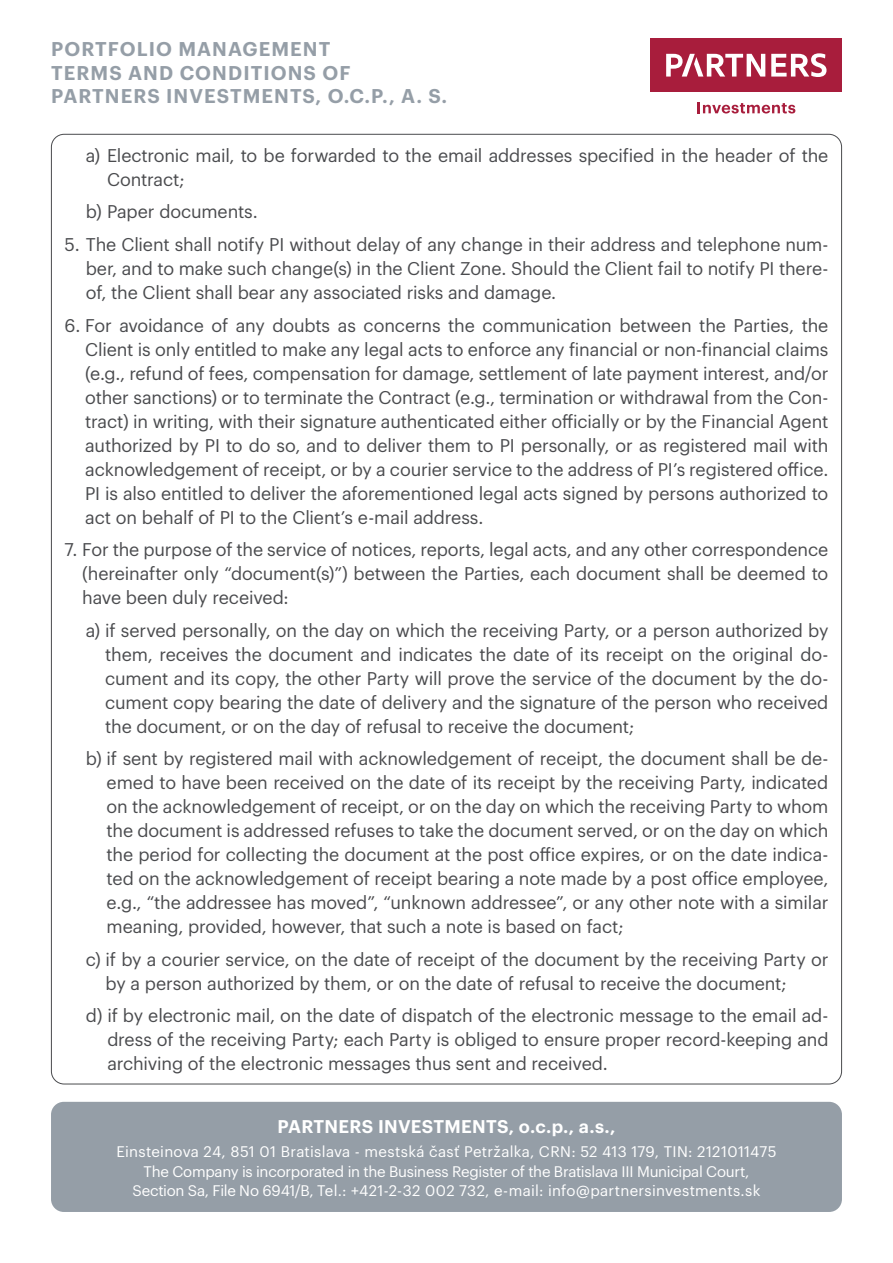
<style>
.page{position:relative;width:893px;height:1263px;background:#fff}
.page>*{position:absolute;margin:0;border:0;box-sizing:border-box;transform-origin:0 0}
.t1{font:600 19.5px/23.4px "Graphik";letter-spacing:.055em;color:#959ea7}
.t2{font:18px/24px "Graphik";letter-spacing:-.005em;color:#4a4b4e;text-align:justify}
.t3{font:600 18px "Graphik";letter-spacing:.01em;color:#fff}
.t4{font:15px/19.5px "Graphik";letter-spacing:.005em;color:#fff;text-align:center}
</style>
<div class="page">
<div style="left:51px;top:1102px;width:791px;height:110px;background:#959ea7;border-radius:13px"></div>
<div style="left:651px;top:38px;width:191px;height:54px;background:#a81d3c"></div>
<svg style="left:771px;top:53px;width:55px;height:24px"></svg>
<svg style="left:666px;top:54px;width:99px;height:23px"></svg>
<svg style="left:698px;top:102px;width:97px;height:11px"></svg>
<p class="t1" style="left:51px;top:36px;width:398px">PORTFOLIO MANAGEMENT<br>TERMS AND CONDITIONS OF<br>PARTNERS INVESTMENTS, O.C.P., A. S.</p>
<p class="t2" style="left:107px;top:142px;width:723px;text-indent:-21px">a) Electronic mail, to be forwarded to the email addresses specified in the header of the<br>Contract;</p>
<p class="t2" style="left:86px;top:198px;width:174px">b) Paper documents.</p>
<p class="t2" style="left:86px;top:231px;width:744px;text-indent:-21px">5. The Client shall notify PI without delay of any change in their address and telephone num&shy;ber, and to make such change(s) in the Client Zone. Should the Client fail to notify PI there&shy;of, the Client shall bear any associated risks and damage.</p>
<p class="t2" style="left:85px;top:311px;width:745px;text-indent:-21px">6. For avoidance of any doubts as concerns the communication between the Parties, the Client is only entitled to make any legal acts to enforce any financial or non-financial claims (e.g., refund of fees, compensation for damage, settlement of late payment interest, and/or other sanctions) or to terminate the Contract (e.g., termination or withdrawal from the Con&shy;tract) in writing, with their signature authenticated either officially or by the Financial Agent authorized by PI to do so, and to deliver them to PI personally, or as registered mail with acknowledgement of receipt, or by a courier service to the address of PI’s registered office.<br>PI is also entitled to deliver the aforementioned legal acts signed by persons authorized to act on behalf of PI to the Client’s e-mail address.</p>
<p class="t2" style="left:82px;top:536px;width:748px;text-indent:-18px">7. For the purpose of the service of notices, reports, legal acts, and any other correspondence (hereinafter only “document(s)”) between the Parties, each document shall be deemed to have been duly received:</p>
<p class="t2" style="left:105px;top:616px;width:725px;text-indent:-19px">a) if served personally, on the day on which the receiving Party, or a person authorized by them, receives the document and indicates the date of its receipt on the original do&shy;cument and its copy, the other Party will prove the service of the document by the do&shy;cument copy bearing the date of delivery and the signature of the person who received the document, or on the day of refusal to receive the document;</p>
<p class="t2" style="left:107px;top:745px;width:723px;text-indent:-21px">b) if sent by registered mail with acknowledgement of receipt, the document shall be de&shy;emed to have been received on the date of its receipt by the receiving Party, indicated on the acknowledgement of receipt, or on the day on which the receiving Party to whom the document is addressed refuses to take the document served, or on the day on which the period for collecting the document at the post office expires, or on the date indica&shy;ted on the acknowledgement of receipt bearing a note made by a post office employee, e.g., “the addressee has moved”, “unknown addressee”, or any other note with a similar meaning, provided, however, that such a note is based on fact;</p>
<p class="t2" style="left:106px;top:945px;width:724px;text-indent:-20px">c) if by a courier service, on the date of receipt of the document by the receiving Party or by a person authorized by them, or on the date of refusal to receive the document;</p>
<p class="t2" style="left:107px;top:1002px;width:723px;text-indent:-22px">d) if by electronic mail, on the date of dispatch of the electronic message to the email ad&shy;dress of the receiving Party; each Party is obliged to ensure proper record-keeping and archiving of the electronic messages thus sent and received.</p>
<p class="t3" style="left:278px;top:1113px;width:339px">PARTNERS INVESTMENTS, o.c.p., a.s.,</p>
<p class="t4" style="left:116px;top:1141px;width:662px">Einsteinova 24, 851 01 Bratislava - mestská časť Petržalka, CRN: 52 413 179, TIN: 2121011475<br>The Company is incorporated in the Business Register of the Bratislava III Municipal Court,<br>Section Sa, File No 6941/B, Tel.: +421-2-32 002 732, e-mail: info@partnersinvestments.sk</p>
</div>
